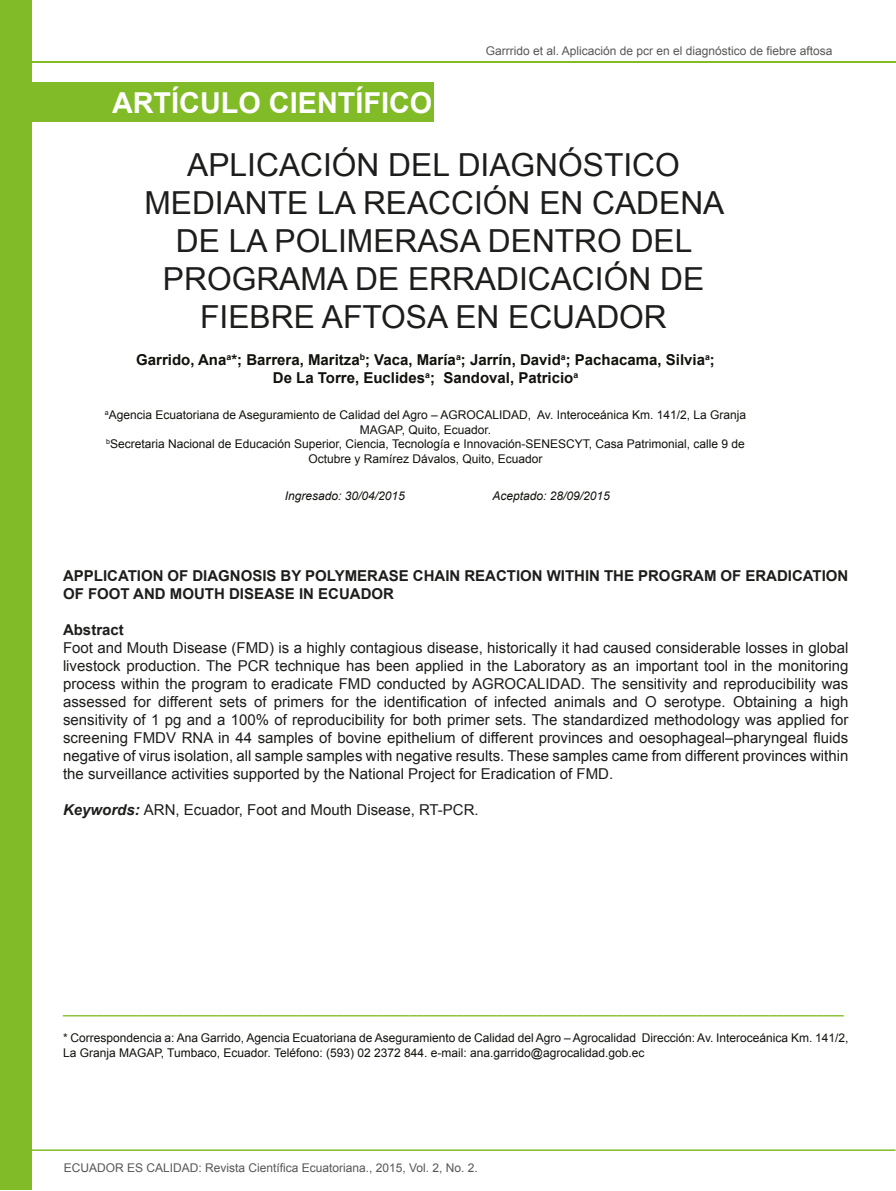
<style>
.page{position:relative;width:896px;height:1191px;background:#fff}
.page>*{position:absolute;margin:0;border:0;box-sizing:border-box;transform-origin:0 0}
.t1{font:31.65px/38.1px "Arial";color:#1d1d1b;text-align:center}
.t2{font:700 28.8px "Arial";color:#fff}
.t3{font:15px/18px "Arial";color:#1d1d1b;text-align:justify}
.t4{font:700 15px/18px "Arial";color:#1d1d1b}
.t5{font:700 15px/18px "Arial";color:#12100b;text-align:center}
.t6{font:12px/14.4px "Arial";color:#12110c;text-align:center}
.t7{font:12px "Arial";color:#575756}
.t8{font:700 12px "Arial";color:#81bb27}
.t9{font:italic 12px "Arial";color:#12100b}
.s1{font-weight:700;font-style:italic}
</style>
<div class="page">
<hr style="left:3px;top:62px;width:893px;height:1px;background:#81bb27">
<div style="left:3px;top:82px;width:431px;height:40px;background:#81bb27"></div>
<div style="left:0;top:0;width:32px;height:1190px;background:#81bb27"></div>
<hr style="left:32px;top:1149px;width:864px;height:2px;background:#81bb27">
<h2 class="t2" style="left:112px;top:84px;width:322px">ARTÍCULO CIENTÍFICO</h2>
<p class="t7" style="left:486px;top:43px;width:348px">Garrrido et al. Aplicación de pcr en el diagnóstico de fiebre aftosa</p>
<h1 class="t1" style="left:144px;top:146px;width:581px">APLICACIÓN DEL DIAGNÓSTICO<br>MEDIANTE LA REACCIÓN EN CADENA<br>DE LA POLIMERASA DENTRO DEL<br>PROGRAMA DE ERRADICACIÓN DE<br>FIEBRE AFTOSA EN ECUADOR</h1>
<p class="t5" style="left:136px;top:351px;width:580px">Garrido, Ana<sup>a</sup>*; Barrera, Maritza<sup>b</sup>; Vaca, María<sup>a</sup>; Jarrín, David<sup>a</sup>; Pachacama, Silvia<sup>a</sup>;<br>De La Torre, Euclides<sup>a</sup>; Sandoval, Patricio<sup>a</sup></p>
<p class="t6" style="left:105px;top:408px;width:643px"><sup>a</sup>Agencia Ecuatoriana de Aseguramiento de Calidad del Agro – AGROCALIDAD, Av. Interoceánica Km. 141/2, La Granja MAGAP, Quito, Ecuador.<br><sup>b</sup>Secretaria Nacional de Educación Superior, Ciencia, Tecnología e Innovación-SENESCYT, Casa Patrimonial, calle 9 de Octubre y Ramírez Dávalos, Quito, Ecuador</p>
<p class="t9" style="left:285px;top:488px;width:122px">Ingresado: 30/04/2015</p>
<p class="t9" style="left:492px;top:488px;width:119px">Aceptado: 28/09/2015</p>
<p class="t4" style="left:63px;top:567px;width:787px">APPLICATION OF DIAGNOSIS BY POLYMERASE CHAIN REACTION WITHIN THE PROGRAM OF ERADICATION<br>OF FOOT AND MOUTH DISEASE IN ECUADOR</p>
<p class="t4" style="left:63px;top:621px;width:62px">Abstract</p>
<p class="t3" style="left:63px;top:639px;width:787px">Foot and Mouth Disease (FMD) is a highly contagious disease, historically it had caused considerable losses in global livestock production. The PCR technique has been applied in the Laboratory as an important tool in the monitoring process within the program to eradicate FMD conducted by AGROCALIDAD. The sensitivity and reproducibility was assessed for different sets of primers for the identification of infected animals and O serotype. Obtaining a high sensitivity of 1 pg and a 100% of reproducibility for both primer sets. The standardized methodology was applied for screening FMDV RNA in 44 samples of bovine epithelium of different provinces and oesophageal–pharyngeal fluids negative of virus isolation, all sample samples with negative results. These samples came from different provinces within the surveillance activities supported by the National Project for Eradication of FMD.</p>
<p class="t3" style="left:63px;top:801px;width:417px"><span class="s1">Keywords:</span> ARN, Ecuador, Foot and Mouth Disease, RT-PCR.</p>
<p class="t8" style="left:63px;top:1001px;width:782px">_____________________________________________________________________________________________________________________</p>
<p class="t6" style="left:63px;top:1031px;width:787px;text-align:left">* Correspondencia a: Ana Garrido, Agencia Ecuatoriana de Aseguramiento de Calidad del Agro – Agrocalidad Dirección: Av. Interoceánica Km. 141/2,<br>La Granja MAGAP, Tumbaco, Ecuador. Teléfono: (593) 02 2372 844. e-mail: ana.garrido@agrocalidad.gob.ec</p>
<p class="t7" style="left:64px;top:1160px;width:416px">ECUADOR ES CALIDAD: Revista Científica Ecuatoriana., 2015, Vol. 2, No. 2.</p>
</div>
